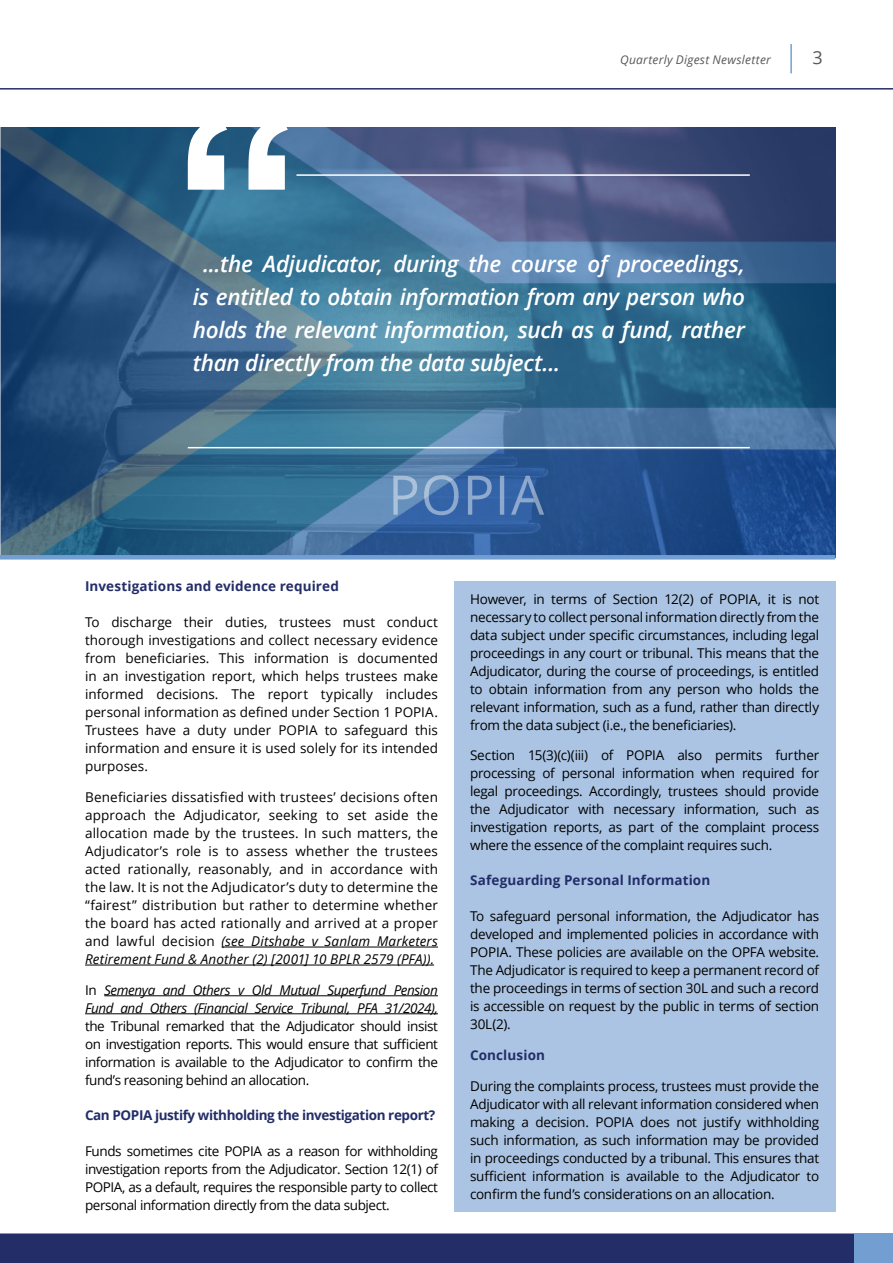
<style>
.page{position:relative;width:893px;height:1263px;background:#fff}
.page>*{position:absolute;margin:0;border:0;box-sizing:border-box;transform-origin:0 0}
.t1{font:italic 600 22.5px/33px "Open Sans";letter-spacing:-.015em;color:#fff;text-align:justify}
.t2{font:18px "Open Sans";color:#58595b}
.t3{font:13.5px/18px "Open Sans";letter-spacing:-.02em;color:#000;text-align:justify}
.t4{font:italic 13.5px/18px "Open Sans";letter-spacing:-.03em;color:#000}
.t5{font:700 13.5px "Open Sans";letter-spacing:.005em;color:#232d68}
.t6{font:700 13.5px "Open Sans";letter-spacing:-.03em;color:#232d68}
.t7{font:italic 12px "Open Sans";letter-spacing:.025em;color:#58595b}
.s1{font-style:italic}
.s2{font-style:normal}
</style>
<div class="page">
<hr style="left:0;top:88px;width:893px;height:2px;background:#232d68">
<div style="left:454px;top:581px;width:382px;height:630px;background:#abc4e3"></div>
<div style="left:0;top:1234px;width:893px;height:29px;background:#739ed1"></div>
<div style="left:0;top:1234px;width:854px;height:29px;background:#232d68"></div>
<svg style="left:1px;top:128px;width:835px;height:429px;background:#38638c"></svg>
<svg style="left:188px;top:127px;width:100px;height:63px"></svg>
<hr style="left:188px;top:447px;width:562px;height:1px;background:#fff">
<hr style="left:296px;top:174px;width:454px;height:2px;background:#fff">
<svg style="left:393px;top:475px;width:151px;height:40px;background:#567eb4"></svg>
<hr style="left:0;top:555px;width:835px;height:4px;background:#739ed1">
<hr style="left:222px;top:947px;width:216px;height:1px;background:#000">
<hr style="left:85px;top:965px;width:349px;height:1px;background:#000">
<hr style="left:104px;top:995px;width:334px;height:1px;background:#000">
<hr style="left:85px;top:1013px;width:353px;height:1px;background:#000">
<hr style="left:790px;top:44px;width:2px;height:29px;background:#739ed1">
<p class="t7" style="left:620px;top:55px;width:152px">Quarterly Digest Newsletter</p>
<h2 class="t2" style="left:813px;top:50px;width:12px">3</h2>
<h1 class="t1" style="left:193px;top:250px;width:554px;text-indent:10px">...the Adjudicator, during the course of proceedings, is entitled to obtain information from any person who holds the relevant information, such as a fund, rather than directly from the data subject...</h1>
<p class="t5" style="left:85px;top:581px;width:255px">Investigations and evidence required</p>
<p class="t3" style="left:85px;top:615px;width:354px">To discharge their duties, trustees must conduct thorough investigations and collect necessary evidence from bene昀椀ciaries. This information is documented in an investigation report, which helps trustees make informed decisions. The report typically includes personal information as de昀椀ned under Section 1 POPIA.<br>Trustees have a duty under POPIA to safeguard this information and ensure it is used solely for its intended purposes.</p>
<p class="t3" style="left:85px;top:788px;width:354px">Bene昀椀ciaries dissatis昀椀ed with trustees’ decisions often approach the Adjudicator, seeking to set aside the allocation made by the trustees. In such matters, the Adjudicator’s role is to assess whether the trustees acted rationally, reasonably, and in accordance with the law. It is not the Adjudicator’s duty to determine the “fairest” distribution but rather to determine whether the board has acted rationally and arrived at a proper and lawful decision <span class="s1">(see Ditshabe v Sanlam Marketers Retirement Fund &amp; Another (2) [2001] 10 BPLR 2579 (PFA)).</span></p>
<p class="t4" style="left:85px;top:982px;width:354px"><span class="s2">In</span> Semenya and Others v Old Mutual Superfund Pension<br>Fund and Others (Financial Service Tribunal, PFA 31/2024),</p>
<p class="t3" style="left:85px;top:1018px;width:354px">the Tribunal remarked that the Adjudicator should insist on investigation reports. This would ensure that su昀케cient information is available to the Adjudicator to con昀椀rm the fund’s reasoning behind an allocation.</p>
<p class="t6" style="left:85px;top:1109px;width:352px">Can POPIA justify withholding the investigation report?</p>
<p class="t3" style="left:85px;top:1143px;width:354px">Funds sometimes cite POPIA as a reason for withholding investigation reports from the Adjudicator. Section 12(1) of POPIA, as a default, requires the responsible party to collect personal information directly from the data subject.</p>
<p class="t3" style="left:470px;top:591px;width:351px">However, in terms of Section 12(2) of POPIA, it is not necessary to collect personal information directly from the data subject under speci昀椀c circumstances, including legal proceedings in any court or tribunal. This means that the Adjudicator, during the course of proceedings, is entitled to obtain information from any person who holds the relevant information, such as a fund, rather than directly from the data subject (i.e., the bene昀椀ciaries).</p>
<p class="t3" style="left:470px;top:748px;width:351px">Section 15(3)(c)(iii) of POPIA also permits further processing of personal information when required for legal proceedings. Accordingly, trustees should provide the Adjudicator with necessary information, such as investigation reports, as part of the complaint process where the essence of the complaint requires such.</p>
<p class="t5" style="left:470px;top:875px;width:242px">Safeguarding Personal Information</p>
<p class="t3" style="left:470px;top:909px;width:351px">To safeguard personal information, the Adjudicator has developed and implemented policies in accordance with POPIA. These policies are available on the OPFA website.<br>The Adjudicator is required to keep a permanent record of the proceedings in terms of section 30L and such a record is accessible on request by the public in terms of section 30L(2).</p>
<p class="t5" style="left:470px;top:1050px;width:77px">Conclusion</p>
<p class="t3" style="left:470px;top:1078px;width:351px">During the complaints process, trustees must provide the Adjudicator with all relevant information considered when making a decision. POPIA does not justify withholding such information, as such information may be provided in proceedings conducted by a tribunal. This ensures that su昀케cient information is available to the Adjudicator to con昀椀rm the fund’s considerations on an allocation.</p>
</div>
